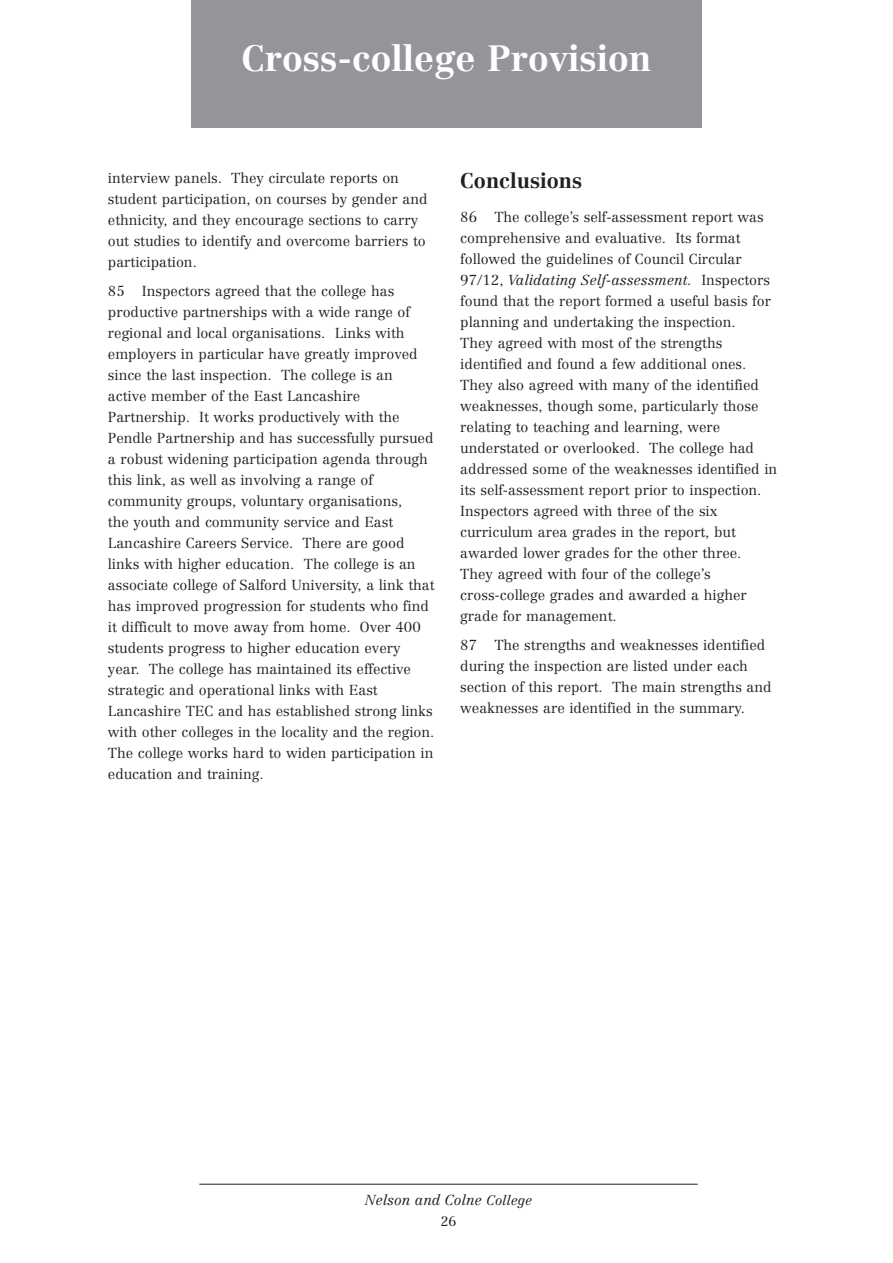
<style>
.page{position:relative;width:893px;height:1263px;background:#fff}
.page>*{position:absolute;margin:0;border:0;box-sizing:border-box;transform-origin:0 0}
.t1{font:700 36px "Centennial";color:#fff}
.t2{font:700 21px "Centennial";color:#231f20}
.t3{font:300 14.25px/21px "Centennial";color:#231f20}
.t4{font:italic 300 14.25px "Centennial";color:#231f20}
.t5{font:300 13.5px "Centennial";color:#231f20}
.s1{font-style:italic}
.s2{font-size:13.5px}
</style>
<div class="page">
<hr style="left:199px;top:1184px;width:498px;height:1px;background:#231f20">
<div style="left:191px;top:0;width:511px;height:128px;background:#939598"></div>
<h1 class="t1" style="left:241px;top:44px;width:411px">Cross-college Provision</h1>
<p class="t3" style="left:108px;top:169px;width:321px">interview panels. They circulate reports on student participation, on courses by gender and ethnicity, and they encourage sections to carry out studies to identify and overcome barriers to participation.</p>
<p class="t3" style="left:108px;top:282px;width:328px">85 Inspectors agreed that the college has productive partnerships with a wide range of regional and local organisations. Links with employers in particular have greatly improved since the last inspection. The college is an active member of the East Lancashire Partnership. It works productively with the Pendle Partnership and has successfully pursued a robust widening participation agenda through this link, as well as involving a range of community groups, voluntary organisations,<br>the youth and community service and East Lancashire Careers Service. There are good links with higher education. The college is an associate college of Salford University, a link that has improved progression for students who find it difficult to move away from home. Over 400 students progress to higher education every year. The college has maintained its effective strategic and operational links with East Lancashire TEC and has established strong links with other colleges in the locality and the region.<br>The college works hard to widen participation in education and training.</p>
<h2 class="t2" style="left:460px;top:172px;width:123px">Conclusions</h2>
<p class="t3" style="left:460px;top:207px;width:318px">86 The college’s self-assessment report was comprehensive and evaluative. Its format followed the guidelines of Council Circular 97/12, <span class="s1">Validating Self-assessment.</span> Inspectors found that the report formed a useful basis for planning and undertaking the inspection.<br>They agreed with most of the strengths identified and found a few additional ones.<br>They also agreed with many of the identified weaknesses, though some, particularly those relating to teaching and learning, were understated or overlooked. The college had addressed some of the weaknesses identified in its self-assessment report prior to inspection.<br>Inspectors agreed with three of the six curriculum area grades in the report, but awarded lower grades for the other three.<br>They agreed with four of the college’s cross-college grades and awarded a higher grade for management.</p>
<p class="t3" style="left:460px;top:636px;width:313px">87 The strengths and weaknesses identified during the inspection are listed under each section of this report. The main strengths and weaknesses are identified in the summary.</p>
<p class="t4" style="left:365px;top:1195px;width:168px">Nelson and Colne <span class="s2">College</span></p>
<p class="t5" style="left:440px;top:1216px;width:17px">26</p>
</div>
